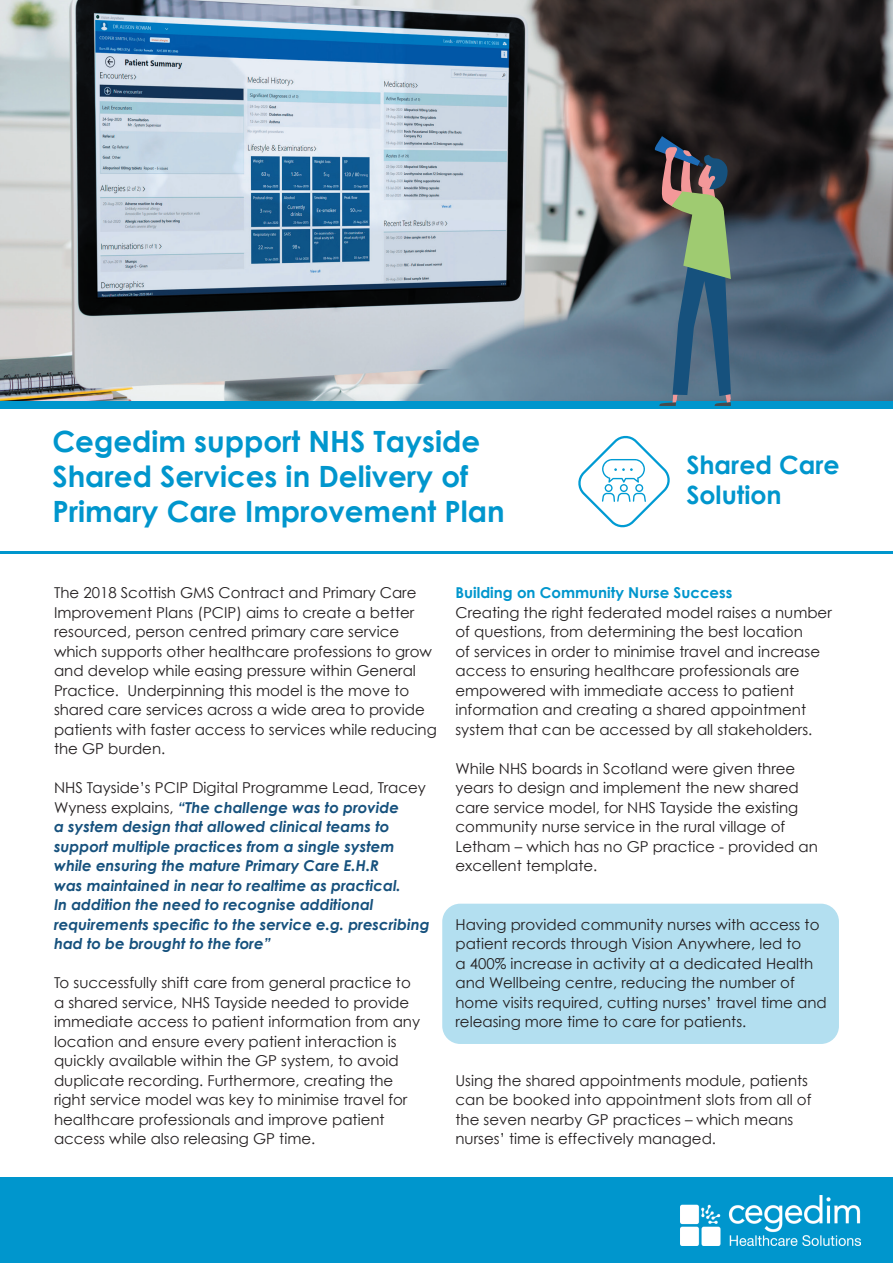
<style>
.page{position:relative;width:893px;height:1263px;background:#fff}
.page>*{position:absolute;margin:0;border:0;box-sizing:border-box;transform-origin:0 0}
.t1{font:700 29.25px "Century Gothic";color:#0096cd}
.t2{font:700 25.2px "Century Gothic";color:#0096cd}
.t3{font:15px/19.5px "Century Gothic";color:#231f20}
.t4{font:italic 700 15px/19.5px "Century Gothic";color:#16517d}
.t5{font:700 15px "Century Gothic";color:#0096cd}
.s1{font-weight:400;font-style:normal;color:#231f20}
</style>
<div class="page">
<div style="left:442px;top:904px;width:397px;height:140px;background:#b3dff0;border-radius:18px"></div>
<img style="left:0;top:0;width:893px;height:402px">
<div style="left:0;top:1177px;width:893px;height:86px;background:#0096cd"></div>
<img style="left:680px;top:1195px;width:181px;height:50px">
<hr style="left:0;top:551px;width:893px;height:2px;background:#0096cd">
<div style="left:0;top:402px;width:893px;height:7px;background:#0096cd"></div>
<svg style="left:578px;top:435px;width:92px;height:93px"></svg>
<svg style="left:655px;top:136px;width:76px;height:270px;background:#556e73"></svg>
<p class="t1" style="left:52px;top:422px;width:429px">Cegedim support NHS Tayside</p>
<p class="t1" style="left:52px;top:458px;width:417px">Shared Services in Delivery of</p>
<p class="t1" style="left:52px;top:493px;width:454px">Primary Care Improvement Plan</p>
<p class="t2" style="left:686px;top:449px;width:155px">Shared Care</p>
<p class="t2" style="left:686px;top:479px;width:97px">Solution</p>
<p class="t3" style="left:54px;top:583px;width:384px">The 2018 Scottish GMS Contract and Primary Care Improvement Plans (PCIP) aims to create a better resourced, person centred primary care service which supports other healthcare professions to grow and develop while easing pressure within General Practice. Underpinning this model is the move to shared care services across a wide area to provide patients with faster access to services while reducing the GP burden.</p>
<p class="t4" style="left:54px;top:777px;width:377px"><span class="s1">NHS Tayside’s PCIP Digital Programme Lead, Tracey Wyness explains,</span> “The challenge was to provide<br>a system design that allowed clinical teams to support multiple practices from a single system while ensuring the mature Primary Care E.H.R<br>was maintained in near to realtime as practical.<br>In addition the need to recognise additional requirements specific to the service e.g. prescribing had to be brought to the fore”</p>
<p class="t3" style="left:54px;top:973px;width:368px">To successfully shift care from general practice to a shared service, NHS Tayside needed to provide immediate access to patient information from any location and ensure every patient interaction is quickly available within the GP system, to avoid duplicate recording. Furthermore, creating the right service model was key to minimise travel for healthcare professionals and improve patient access while also releasing GP time.</p>
<p class="t5" style="left:455px;top:583px;width:278px">Building on Community Nurse Success</p>
<p class="t3" style="left:455px;top:602px;width:378px">Creating the right federated model raises a number of questions, from determining the best location<br>of services in order to minimise travel and increase access to ensuring healthcare professionals are empowered with immediate access to patient information and creating a shared appointment system that can be accessed by all stakeholders.</p>
<p class="t3" style="left:455px;top:758px;width:364px">While NHS boards in Scotland were given three years to design and implement the new shared care service model, for NHS Tayside the existing community nurse service in the rural village of Letham – which has no GP practice - provided an excellent template.</p>
<p class="t3" style="left:455px;top:914px;width:373px">Having provided community nurses with access to patient records through Vision Anywhere, led to<br>a 400% increase in activity at a dedicated Health and Wellbeing centre, reducing the number of home visits required, cutting nurses’ travel time and releasing more time to care for patients.</p>
<p class="t3" style="left:455px;top:1070px;width:357px">Using the shared appointments module, patients can be booked into appointment slots from all of the seven nearby GP practices – which means nurses’ time is effectively managed.</p>
</div>
